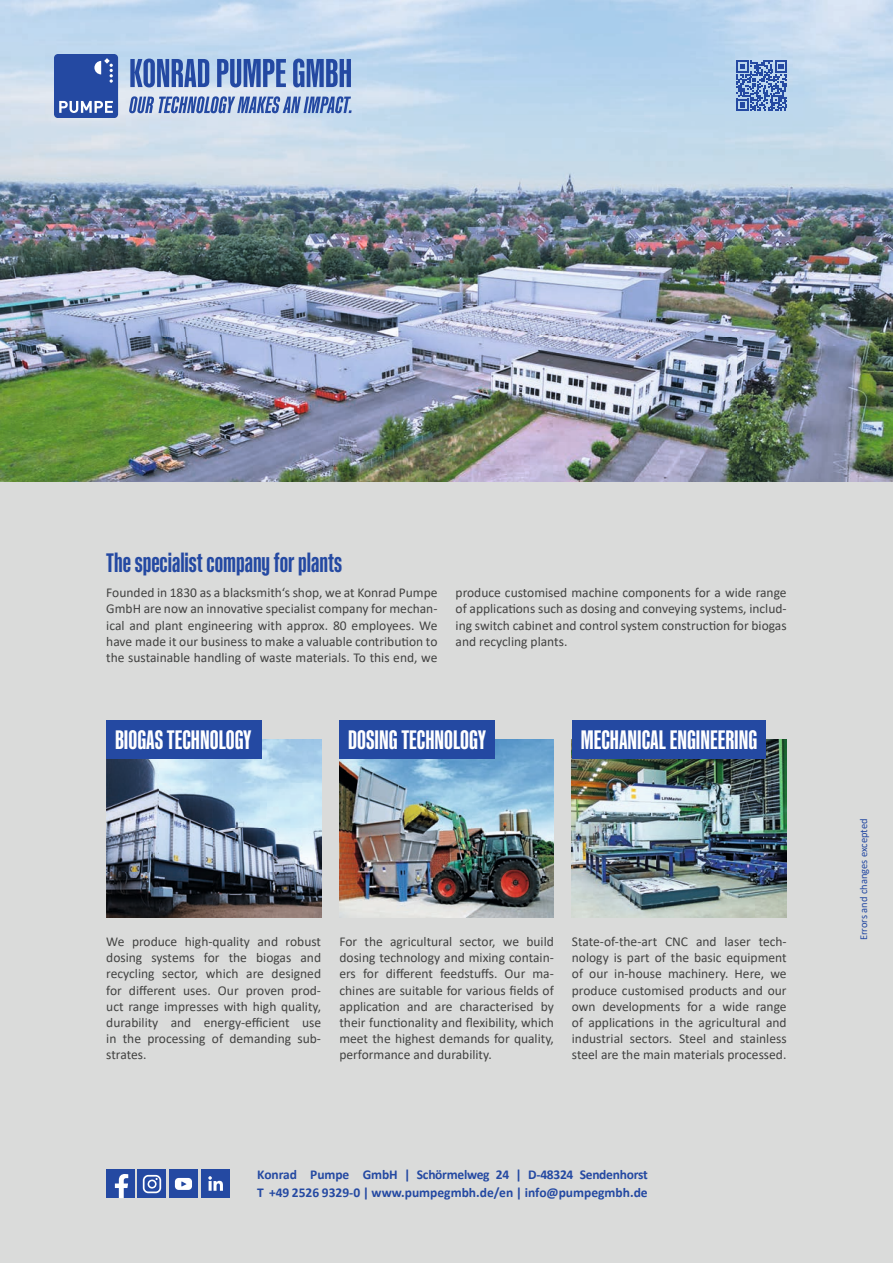
<style>
.page{position:relative;width:893px;height:1263px;background:#fff}
.page>*{position:absolute;margin:0;border:0;box-sizing:border-box;transform-origin:0 0}
.t1{font:700 27px "Kaneda Gothic";color:#fff}
.t2{font:700 27px "Kaneda Gothic";color:#2449a2}
.t3{font:13.5px/16.2px "Calibri";color:#424241;text-align:justify}
.t4{font:700 13.5px/18px "Calibri";letter-spacing:-.005em;color:#2449a2}
.t5{font:10.5px "Calibri";color:#2449a2}
</style>
<div class="page">
<img style="left:0;top:0;width:893px;height:482px">
<div style="left:0;top:482px;width:893px;height:781px;background:#dadbda"></div>
<img style="left:339px;top:739px;width:215px;height:178px">
<div style="left:339px;top:720px;width:155px;height:38px;background:#2449a2"></div>
<img style="left:572px;top:739px;width:215px;height:178px">
<div style="left:572px;top:720px;width:193px;height:38px;background:#2449a2"></div>
<img style="left:106px;top:739px;width:215px;height:178px">
<div style="left:106px;top:720px;width:156px;height:38px;background:#2449a2"></div>
<div style="left:169px;top:1170px;width:29px;height:28px;background:#2449a2"></div>
<svg style="left:175px;top:1178px;width:17px;height:12px"></svg>
<div style="left:138px;top:1170px;width:28px;height:28px;background:#2449a2"></div>
<div style="left:106px;top:1170px;width:28px;height:28px;background:#2449a2"></div>
<svg style="left:115px;top:1174px;width:13px;height:24px"></svg>
<div style="left:201px;top:1169px;width:29px;height:29px;background:#2449a2"></div>
<svg style="left:208px;top:1176px;width:15px;height:15px"></svg>
<svg style="left:143px;top:1175px;width:18px;height:18px"></svg>
<svg style="left:54px;top:54px;width:64px;height:63px;background:#3b5cac"></svg>
<svg style="left:130px;top:59px;width:79px;height:28px;background:#5878bb"></svg>
<svg style="left:217px;top:59px;width:69px;height:28px;background:#6080bf"></svg>
<svg style="left:293px;top:59px;width:58px;height:28px;background:#5274b9"></svg>
<svg style="left:129px;top:96px;width:223px;height:17px;background:#7791c6"></svg>
<svg style="left:737px;top:60px;width:50px;height:51px;background:#6384c1"></svg>
<h1 class="t2" style="left:106px;top:547px;width:237px">The specialist company for plants</h1>
<p class="t3" style="left:106px;top:584px;width:333px">Founded in 1830 as a blacksmith‘s shop, we at Konrad Pumpe GmbH are now an innovative specialist company for mechan&shy;ical and plant engineering with approx. 80 employees. We have made it our business to make a valuable contribution to the sustainable handling of waste materials. To this end, we</p>
<p class="t3" style="left:456px;top:584px;width:333px">produce customised machine components for a wide range of applications such as dosing and conveying systems, includ&shy;ing switch cabinet and control system construction for biogas and recycling plants.</p>
<h1 class="t1" style="left:115px;top:725px;width:138px">BIOGAS TECHNOLOGY</h1>
<h1 class="t1" style="left:348px;top:725px;width:139px">DOSING TECHNOLOGY</h1>
<h1 class="t1" style="left:581px;top:724px;width:178px">MECHANICAL ENGINEERING</h1>
<p class="t3" style="left:106px;top:933px;width:216px">We produce high-quality and robust dosing systems for the biogas and recycling sector, which are designed for different uses. Our proven prod&shy;uct range impresses with high quality, durability and energy-efficient use in the processing of demanding sub&shy;strates.</p>
<p class="t3" style="left:572px;top:933px;width:216px">State-of-the-art CNC and laser tech&shy;nology is part of the basic equipment of our in-house machinery. Here, we produce customised products and our own developments for a wide range of applications in the agricultural and industrial sectors. Steel and stainless steel are the main materials processed.</p>
<p class="t3" style="left:339px;top:933px;width:216px">For the agricultural sector, we build dosing technology and mixing contain&shy;ers for different feedstuffs. Our ma&shy;chines are suitable for various fields of application and are characterised by their functionality and flexibility, which meet the highest demands for quality, performance and durability.</p>
<p class="t4" style="left:257px;top:1165px;width:392px">Konrad Pumpe GmbH | Schörmelweg 24 | D-48324 Sendenhorst<br>T +49 2526 9329-0 | www.pumpegmbh.de/en | info@pumpegmbh.de</p>
<p class="t5" style="left:856px;top:940px;width:123px;rotate:-90deg">Errors and changes excepted</p>
</div>
